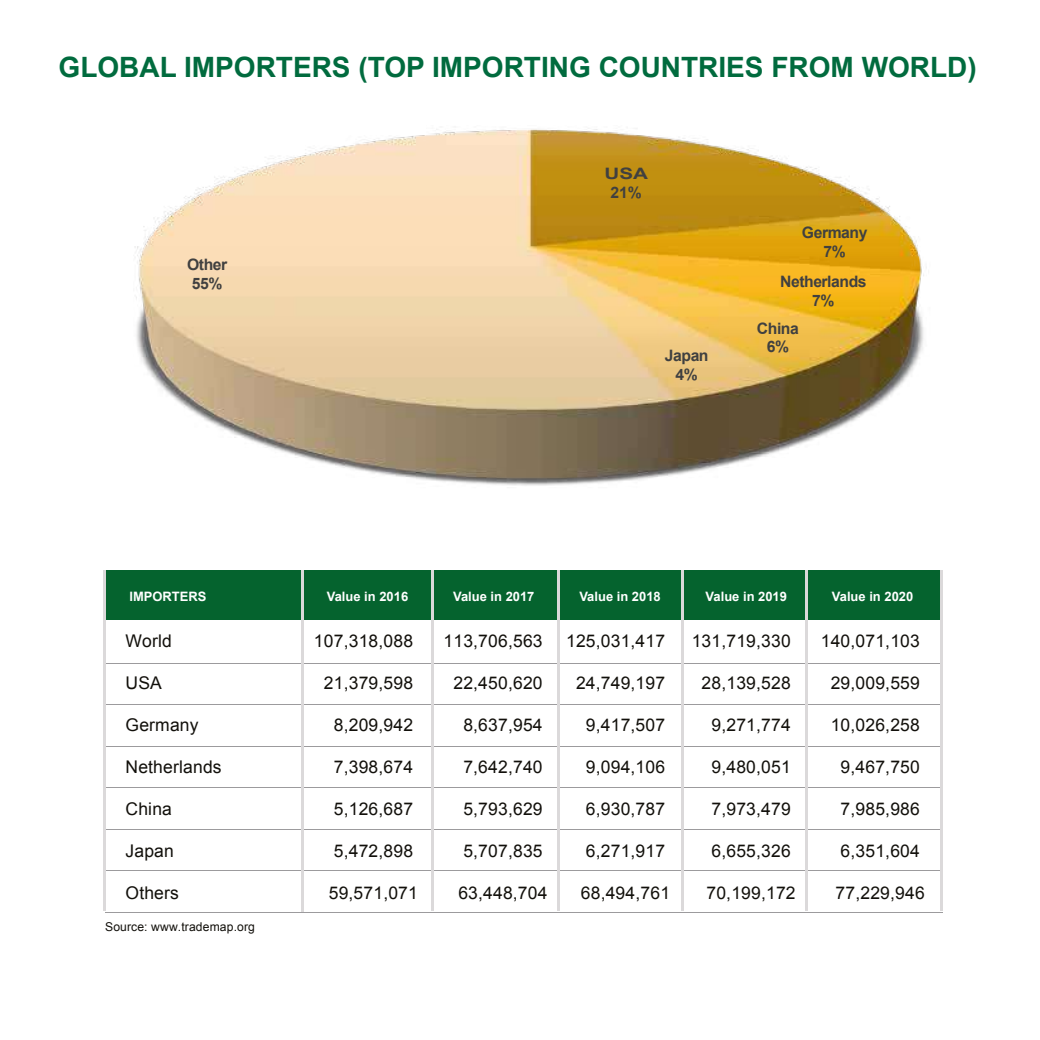
<style>
.page{position:relative;width:1040px;height:1040px;background:#fff}
.page>*{position:absolute;margin:0;border:0;box-sizing:border-box;transform-origin:0 0}
.t1{font:700 28px "Arial";color:#016b3e}
.t2{font:17.5px "Arial";letter-spacing:.01em;color:#12100b}
.t3{font:700 15.75px/18.9px "Arial";letter-spacing:-.03em;color:#404040;text-align:center}
.t4{font:700 15.75px/18.6px "Arial";letter-spacing:-.03em;color:#404040;text-align:center;scale:1.31 1}
.t5{font:700 12.95px "Arial";color:#fff}
.t6{font:12.08px "Arial";letter-spacing:.01em;color:#12100b}
</style>
<div class="page">
<div style="left:105px;top:569px;width:836px;height:50px;background:#05632e"></div>
<hr style="left:105px;top:663px;width:837px;height:1px;background:#9c9b9d">
<hr style="left:105px;top:704px;width:837px;height:1px;background:#9c9b9d">
<hr style="left:105px;top:745px;width:837px;height:1px;background:#9c9b9d">
<hr style="left:105px;top:787px;width:837px;height:1px;background:#9c9b9d">
<hr style="left:105px;top:870px;width:837px;height:1px;background:#9c9b9d">
<hr style="left:105px;top:828px;width:837px;height:1px;background:#9c9b9d">
<hr style="left:105px;top:911px;width:837px;height:1px;background:#9c9b9d">
<hr style="left:301px;top:570px;width:3px;height:342px;background:#dbd9da">
<hr style="left:431px;top:570px;width:2px;height:341px;background:#dbd9da">
<hr style="left:557px;top:570px;width:2px;height:341px;background:#dbd9da">
<hr style="left:681px;top:570px;width:2px;height:341px;background:#dbd9da">
<hr style="left:805px;top:570px;width:3px;height:341px;background:#dbd9da">
<hr style="left:940px;top:570px;width:2px;height:341px;background:#dbd9da">
<hr style="left:103px;top:570px;width:3px;height:341px;background:#dbd9da">
<img style="left:134px;top:129px;width:793px;height:357px">
<h1 class="t1" style="left:59px;top:49px;width:919px">GLOBAL IMPORTERS (TOP IMPORTING COUNTRIES FROM WORLD)</h1>
<p class="t3" style="left:187px;top:255px;width:42px">Other<br>55%</p>
<p class="t4" style="left:604px;top:165px;width:35px">USA<br>21%</p>
<p class="t3" style="left:665px;top:346px;width:45px">Japan<br>4%</p>
<p class="t3" style="left:802px;top:223px;width:67px">Germany<br>7%</p>
<p class="t3" style="left:780px;top:273px;width:88px">Netherlands<br>7%</p>
<p class="t3" style="left:757px;top:319px;width:43px">China<br>6%</p>
<p class="t5" style="left:129px;top:588px;width:78px">IMPORTERS</p>
<p class="t5" style="left:327px;top:588px;width:83px">Value in 2016</p>
<p class="t2" style="left:125px;top:629px;width:48px">World</p>
<p class="t2" style="left:125px;top:671px;width:38px">USA</p>
<p class="t2" style="left:125px;top:713px;width:75px">Germany</p>
<p class="t2" style="left:125px;top:755px;width:98px">Netherlands</p>
<p class="t2" style="left:125px;top:797px;width:48px">China</p>
<p class="t2" style="left:125px;top:839px;width:50px">Japan</p>
<p class="t2" style="left:125px;top:881px;width:55px">Others</p>
<p class="t2" style="left:314px;top:629px;width:101px">107,318,088</p>
<p class="t2" style="left:324px;top:671px;width:91px">21,379,598</p>
<p class="t2" style="left:334px;top:713px;width:81px">8,209,942</p>
<p class="t2" style="left:334px;top:755px;width:81px">7,398,674</p>
<p class="t2" style="left:334px;top:797px;width:81px">5,126,687</p>
<p class="t2" style="left:334px;top:839px;width:81px">5,472,898</p>
<p class="t2" style="left:329px;top:881px;width:91px">59,571,071</p>
<p class="t6" style="left:105px;top:919px;width:151px">Source: www.trademap.org</p>
<p class="t5" style="left:453px;top:588px;width:83px">Value in 2017</p>
<p class="t2" style="left:443px;top:629px;width:101px">113,706,563</p>
<p class="t2" style="left:453px;top:671px;width:91px">22,450,620</p>
<p class="t2" style="left:463px;top:713px;width:81px">8,637,954</p>
<p class="t2" style="left:463px;top:755px;width:81px">7,642,740</p>
<p class="t2" style="left:463px;top:797px;width:81px">5,793,629</p>
<p class="t2" style="left:463px;top:839px;width:81px">5,707,835</p>
<p class="t2" style="left:458px;top:881px;width:91px">63,448,704</p>
<p class="t5" style="left:579px;top:588px;width:83px">Value in 2018</p>
<p class="t2" style="left:566px;top:629px;width:101px">125,031,417</p>
<p class="t2" style="left:576px;top:671px;width:91px">24,749,197</p>
<p class="t2" style="left:586px;top:713px;width:81px">9,417,507</p>
<p class="t2" style="left:586px;top:755px;width:81px">9,094,106</p>
<p class="t2" style="left:586px;top:797px;width:81px">6,930,787</p>
<p class="t2" style="left:586px;top:839px;width:81px">6,271,917</p>
<p class="t2" style="left:581px;top:881px;width:91px">68,494,761</p>
<p class="t5" style="left:705px;top:588px;width:83px">Value in 2019</p>
<p class="t5" style="left:832px;top:588px;width:83px">Value in 2020</p>
<p class="t2" style="left:691px;top:629px;width:101px">131,719,330</p>
<p class="t2" style="left:701px;top:671px;width:91px">28,139,528</p>
<p class="t2" style="left:711px;top:713px;width:81px">9,271,774</p>
<p class="t2" style="left:711px;top:755px;width:81px">9,480,051</p>
<p class="t2" style="left:711px;top:797px;width:81px">7,973,479</p>
<p class="t2" style="left:711px;top:839px;width:81px">6,655,326</p>
<p class="t2" style="left:706px;top:881px;width:91px">70,199,172</p>
<p class="t2" style="left:820px;top:629px;width:101px">140,071,103</p>
<p class="t2" style="left:830px;top:671px;width:91px">29,009,559</p>
<p class="t2" style="left:830px;top:713px;width:91px">10,026,258</p>
<p class="t2" style="left:840px;top:755px;width:81px">9,467,750</p>
<p class="t2" style="left:840px;top:797px;width:81px">7,985,986</p>
<p class="t2" style="left:840px;top:839px;width:81px">6,351,604</p>
<p class="t2" style="left:835px;top:881px;width:91px">77,229,946</p>
</div>
